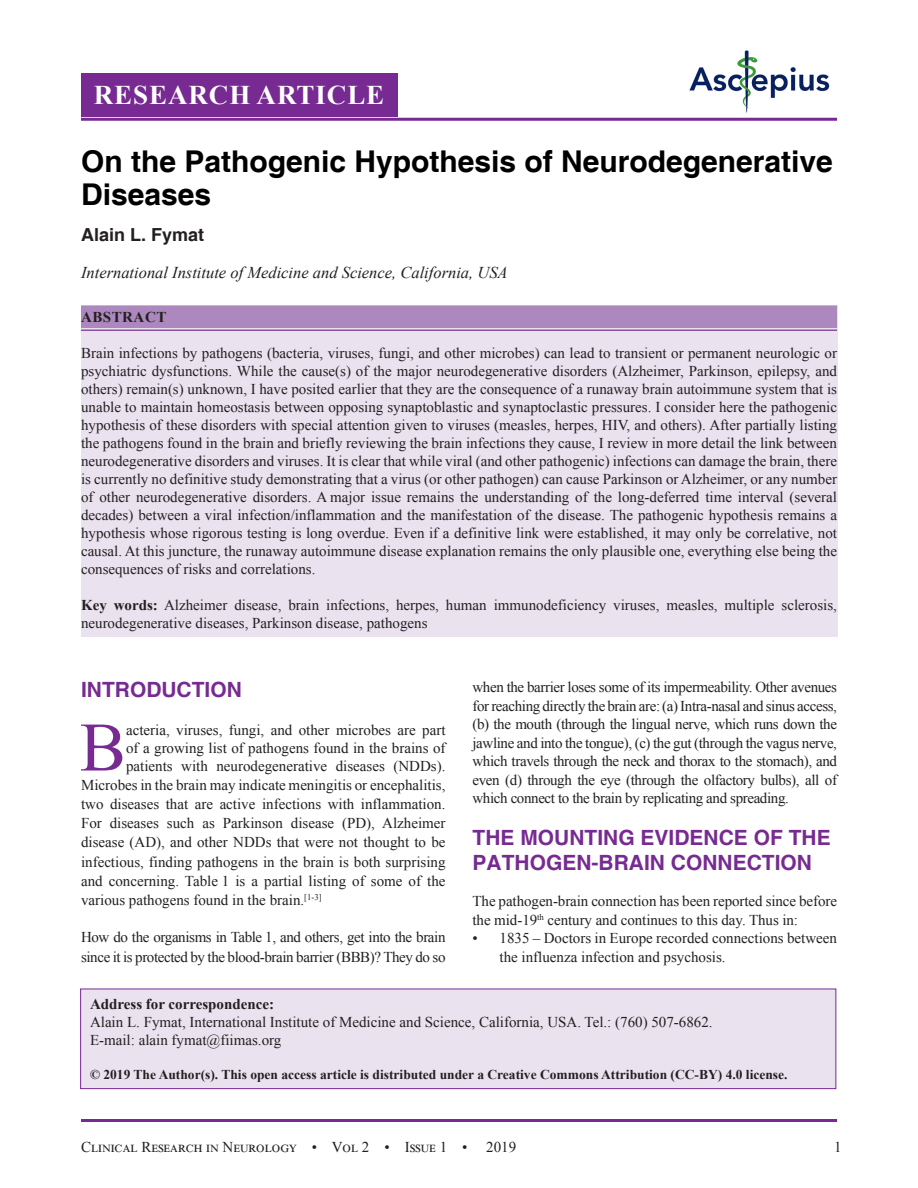
<style>
.page{position:relative;width:918px;height:1188px;background:#fff}
.page>*{position:absolute;margin:0;border:0;box-sizing:border-box;transform-origin:0 0}
.DROP_CAP_TX{font:69.3px "Times New Roman";color:#772a91}
.AT{font:700 30px/33px "Helvetica";color:#000}
.AH{font:700 27px "Times New Roman";letter-spacing:.035em;color:#fff}
.t1{font:700 21px/24.5px "Helvetica";color:#772a91}
.AU{font:700 18px "Helvetica";color:#231f20}
.AFF{font:italic 16.5px "Times New Roman";color:#231f20}
.ABS{font:15px/18px "Times New Roman";color:#231f20;text-align:justify}
.TX{font:15px/18.5px "Times New Roman";letter-spacing:-.025em;color:#231f20}
.DROP_CAP_TX-2{font:15px "Times New Roman";color:#231f20}
.KWD{font:15px/18px "Times New Roman";color:#231f20}
.ADD{font:15px/18px "Times New Roman";color:#231f20}
.TX_No_After_Space{font:15px/18.5px "Times New Roman";letter-spacing:-.005em;color:#231f20}
.L{font:15px/18.5px "Times New Roman";color:#231f20}
.ABSH{font:700 15px "Times New Roman";letter-spacing:.035em;color:#231f20}
.CR{font:700 13.5px "Times New Roman";color:#231f20}
.s1{font-weight:700}
</style>
<div class="page">
<hr style="left:81px;top:1119px;width:756px;height:3px;background:#772a91">
<img style="left:689px;top:50px;width:141px;height:63px">
<hr style="left:81px;top:118px;width:756px;height:3px;background:#772a91">
<div style="left:81px;top:305px;width:756px;height:332px;background:#eae2ef"></div>
<div style="left:81px;top:305px;width:756px;height:23px;background:#ac88be"></div>
<hr style="left:81px;top:329px;width:756px;height:2px;background:#8a52a0">
<div style="left:81px;top:989px;width:755px;height:100px;background:#eae2ef"></div>
<div style="left:80px;top:989px;width:756px;height:100px;border:1px solid #772a91"></div>
<div style="left:81px;top:73px;width:316px;height:44px;background:#772a91"></div>
<p class="AH" style="left:94px;top:76px;width:292px">RESEARCH ARTICLE</p>
<p class="AT" style="left:81px;top:146px;width:753px">On the Pathogenic Hypothesis of Neurodegenerative<br>Diseases</p>
<p class="AU" style="left:81px;top:224px;width:125px">Alain L. Fymat</p>
<p class="AFF" style="left:81px;top:262px;width:428px">International Institute of Medicine and Science, California, USA</p>
<p class="ABSH" style="left:81px;top:306px;width:87px">ABSTRACT</p>
<p class="ABS" style="left:81px;top:343px;width:758px">Brain infections by pathogens (bacteria, viruses, fungi, and other microbes) can lead to transient or permanent neurologic or psychiatric dysfunctions. While the cause(s) of the major neurodegenerative disorders (Alzheimer, Parkinson, epilepsy, and others) remain(s) unknown, I have posited earlier that they are the consequence of a runaway brain autoimmune system that is unable to maintain homeostasis between opposing synaptoblastic and synaptoclastic pressures. I consider here the pathogenic hypothesis of these disorders with special attention given to viruses (measles, herpes, HIV, and others). After partially listing the pathogens found in the brain and briefly reviewing the brain infections they cause, I review in more detail the link between neurodegenerative disorders and viruses. It is clear that while viral (and other pathogenic) infections can damage the brain, there is currently no definitive study demonstrating that a virus (or other pathogen) can cause Parkinson or Alzheimer, or any number of other neurodegenerative disorders. A major issue remains the understanding of the long-deferred time interval (several decades) between a viral infection/inflammation and the manifestation of the disease. The pathogenic hypothesis remains a hypothesis whose rigorous testing is long overdue. Even if a definitive link were established, it may only be correlative, not causal. At this juncture, the runaway autoimmune disease explanation remains the only plausible one, everything else being the consequences of risks and correlations.</p>
<p class="KWD" style="left:81px;top:595px;width:758px"><span class="s1">Key words:</span> Alzheimer disease, brain infections, herpes, human immunodeficiency viruses, measles, multiple sclerosis, neurodegenerative diseases, Parkinson disease, pathogens</p>
<h1 class="t1" style="left:81px;top:679px;width:162px">INTRODUCTION</h1>
<p class="DROP_CAP_TX" style="left:80px;top:698px;width:48px">B</p>
<p class="DROP_CAP_TX-2" style="left:126px;top:719px;width:321px">acteria, viruses, fungi, and other microbes are part</p>
<p class="DROP_CAP_TX-2" style="left:126px;top:737px;width:321px">of a growing list of pathogens found in the brains of</p>
<p class="DROP_CAP_TX-2" style="left:126px;top:755px;width:321px">patients with neurodegenerative diseases (NDDs).</p>
<p class="DROP_CAP_TX-2" style="left:81px;top:774px;width:366px">Microbes in the brain may indicate meningitis or encephalitis,</p>
<p class="DROP_CAP_TX-2" style="left:81px;top:793px;width:366px">two diseases that are active infections with inflammation.</p>
<p class="DROP_CAP_TX-2" style="left:81px;top:813px;width:366px">For diseases such as Parkinson disease (PD), Alzheimer</p>
<p class="DROP_CAP_TX-2" style="left:81px;top:832px;width:366px">disease (AD), and other NDDs that were not thought to be</p>
<p class="DROP_CAP_TX-2" style="left:81px;top:851px;width:366px">infectious, finding pathogens in the brain is both surprising</p>
<p class="DROP_CAP_TX-2" style="left:81px;top:870px;width:366px">and concerning. Table 1 is a partial listing of some of the</p>
<p class="DROP_CAP_TX-2" style="left:81px;top:890px;width:242px">various pathogens found in the brain.<sup>[1-3]</sup></p>
<p class="TX" style="left:81px;top:927px;width:366px;line-height:19.2px">How do the organisms in Table 1, and others, get into the brain since it is protected by the blood-brain barrier (BBB)? They do so</p>
<p class="TX" style="left:473px;top:678px;width:366px;text-align:justify">when the barrier loses some of its impermeability. Other avenues for reaching directly the brain are: (a) Intra-nasal and sinus access, (b) the mouth (through the lingual nerve, which runs down the jawline and into the tongue), (c) the gut (through the vagus nerve, which travels through the neck and thorax to the stomach), and even (d) through the eye (through the olfactory bulbs), all of which connect to the brain by replicating and spreading.</p>
<h1 class="t1" style="left:473px;top:827px;width:360px">THE MOUNTING EVIDENCE OF THE<br>PATHOGEN-BRAIN CONNECTION</h1>
<p class="TX_No_After_Space" style="left:473px;top:892px;width:366px">The pathogen-brain connection has been reported since before the mid-19<sup>th</sup> century and continues to this day. Thus in:</p>
<p class="L" style="left:500px;top:928px;width:339px;text-indent:-27px">• 1835 – Doctors in Europe recorded connections between the influenza infection and psychosis.</p>
<p class="ADD" style="left:90px;top:994px;width:624px"><span class="s1">Address for correspondence:<br></span>Alain L. Fymat, International Institute of Medicine and Science, California, USA. Tel.: (760) 507-6862.<br>E-mail: alain fymat@fiimas.org</p>
<p class="CR" style="left:90px;top:1065px;width:699px">© 2019 The Author(s). This open access article is distributed under a Creative Commons Attribution (CC-BY) 4.0 license.</p>
<p class="ABS" style="left:81px;top:1137px;width:388px">Clinical Research in Neurology • Vol 2 • Issue 1 •</p>
<p class="ABS" style="left:486px;top:1137px;width:31px">2019</p>
<p class="ABS" style="left:834px;top:1137px;width:9px">1</p>
</div>
